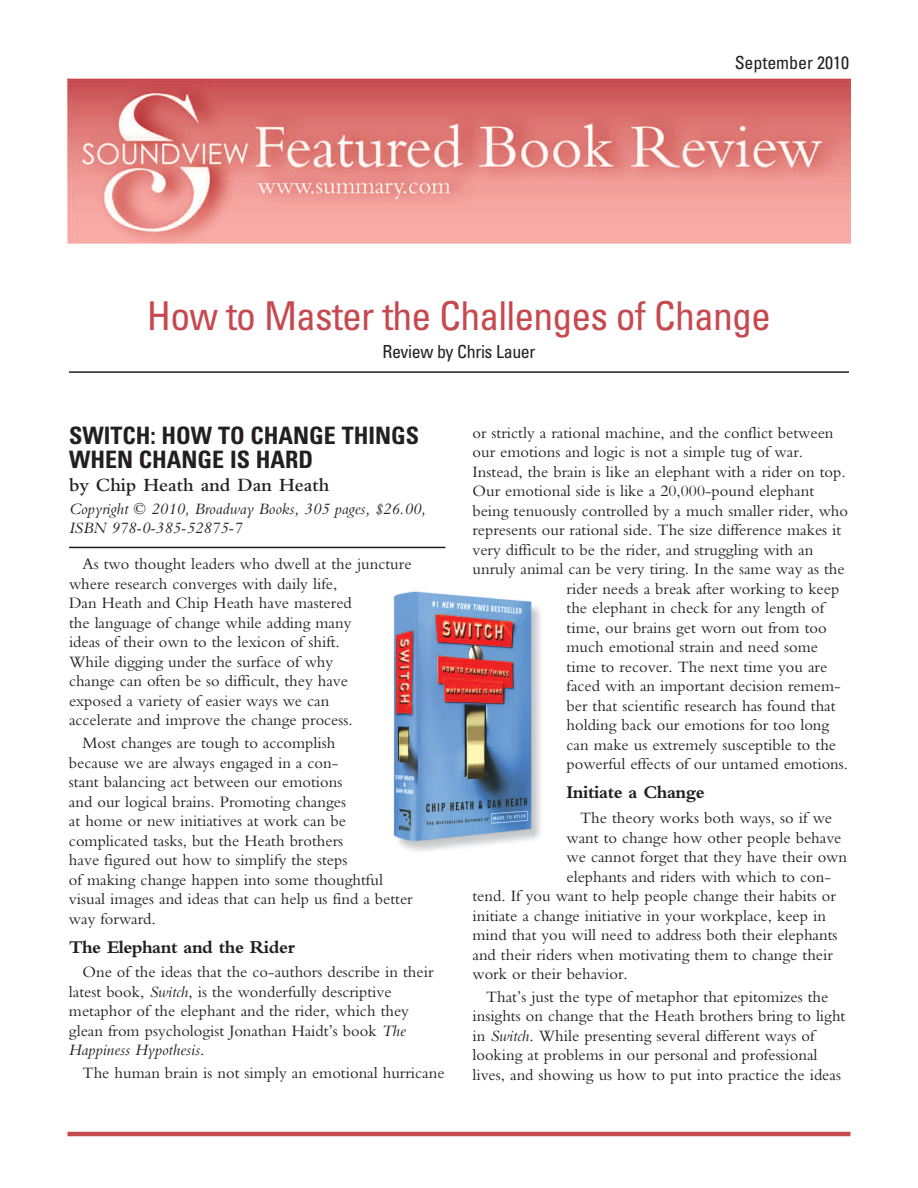
<style>
.page{position:relative;width:918px;height:1188px;background:#fff}
.page>*{position:absolute;margin:0;border:0;box-sizing:border-box;transform-origin:0 0}
.t1{font:condensed 39.75px "Univers LT Std";letter-spacing:-.02em;color:#c6494f}
.t2{font:700 condensed 24px/24px "Univers LT Std";color:#231f20}
.t3{font:600 19.5px "Bembo Std";color:#231f20}
.t4{font:700 18.75px "Bembo Std";letter-spacing:-.025em;color:#231f20}
.t5{font:condensed 18px "Univers LT Std";letter-spacing:-.02em;color:#231f20}
.t6{font:16.5px/19.5px "Bembo Std";color:#231f20}
.t7{font:italic 16.5px/19.5px "Bembo Std";color:#231f20}
.s1{font-style:italic}
</style>
<div class="page">
<img style="left:68px;top:79px;width:782px;height:164px">
<hr style="left:69px;top:547px;width:377px;height:1px;background:#231f20">
<hr style="left:69px;top:371px;width:780px;height:2px;background:#231f20">
<hr style="left:68px;top:1132px;width:782px;height:4px;background:#c6494f">
<img style="left:393px;top:591px;width:148px;height:260px">
<p class="t5" style="left:735px;top:56px;width:116px">September 2010</p>
<h1 class="t1" style="left:147px;top:301px;width:626px">How to Master the Challenges of Change</h1>
<p class="t5" style="left:382px;top:345px;width:155px">Review by Chris Lauer</p>
<h2 class="t2" style="left:69px;top:426px;width:352px">SWITCH: HOW TO CHANGE THINGS<br>WHEN CHANGE IS HARD</h2>
<p class="t3" style="left:69px;top:478px;width:262px">by Chip Heath and Dan Heath</p>
<p class="t7" style="left:69px;top:500px;width:359px">Copyright © 2010, Broadway Books, 305 pages, $26.00,<br>ISBN 978-0-385-52875-7</p>
<p class="t6" style="left:69px;top:556px;width:344px;text-indent:13px">As two thought leaders who dwell at the juncture where research converges with daily life,<br>Dan Heath and Chip Heath have mastered<br>the language of change while adding many<br>ideas of their own to the lexicon of shift.<br>While digging under the surface of why<br>change can often be so difficult, they have<br>exposed a variety of easier ways we can<br>accelerate and improve the change process.</p>
<p class="t6" style="left:69px;top:735px;width:345px;text-indent:14px">Most changes are tough to accomplish<br>because we are always engaged in a con-<br>stant balancing act between our emotions<br>and our logical brains. Promoting changes<br>at home or new initiatives at work can be complicated tasks, but the Heath brothers<br>have figured out how to simplify the steps<br>of making change happen into some thoughtful visual images and ideas that can help us find a better way forward.</p>
<p class="t4" style="left:69px;top:940px;width:228px">The Elephant and the Rider</p>
<p class="t6" style="left:69px;top:964px;width:366px;text-indent:14px">One of the ideas that the co-authors describe in their latest book, <span class="s1">Switch</span>, is the wonderfully descriptive metaphor of the elephant and the rider, which they glean from psychologist Jonathan Haidt’s book <span class="s1">The Happiness Hypothesis</span>.</p>
<p class="t6" style="left:82px;top:1065px;width:364px">The human brain is not simply an emotional hurricane</p>
<p class="t6" style="left:472px;top:425px;width:363px">or strictly a rational machine, and the conflict between</p>
<p class="t6" style="left:473px;top:444px;width:332px">our emotions and logic is not a simple tug of war.</p>
<p class="t6" style="left:473px;top:464px;width:375px">Instead, the brain is like an elephant with a rider on top.</p>
<p class="t6" style="left:473px;top:483px;width:343px">Our emotional side is like a 20,000-pound elephant</p>
<p class="t6" style="left:473px;top:503px;width:377px">being tenuously controlled by a much smaller rider, who</p>
<p class="t6" style="left:473px;top:522px;width:370px">represents our rational side. The size difference makes it</p>
<p class="t6" style="left:473px;top:542px;width:342px">very difficult to be the rider, and struggling with an</p>
<p class="t6" style="left:473px;top:561px;width:374px">unruly animal can be very tiring. In the same way as the</p>
<p class="t6" style="left:567px;top:581px;width:274px">rider needs a break after working to keep</p>
<p class="t6" style="left:567px;top:600px;width:259px">the elephant in check for any length of</p>
<p class="t6" style="left:567px;top:620px;width:262px">time, our brains get worn out from too</p>
<p class="t6" style="left:567px;top:639px;width:253px">much emotional strain and need some</p>
<p class="t6" style="left:567px;top:659px;width:262px">time to recover. The next time you are</p>
<p class="t6" style="left:567px;top:678px;width:276px">faced with an important decision remem-</p>
<p class="t6" style="left:567px;top:698px;width:271px">ber that scientific research has found that</p>
<p class="t6" style="left:567px;top:717px;width:264px">holding back our emotions for too long</p>
<p class="t6" style="left:567px;top:737px;width:271px">can make us extremely susceptible to the</p>
<p class="t6" style="left:567px;top:756px;width:283px">powerful effects of our untamed emotions.</p>
<p class="t4" style="left:567px;top:786px;width:140px">Initiate a Change</p>
<p class="t6" style="left:580px;top:810px;width:254px">The theory works both ways, so if we</p>
<p class="t6" style="left:567px;top:829px;width:276px">want to change how other people behave</p>
<p class="t6" style="left:567px;top:849px;width:282px">we cannot forget that they have their own</p>
<p class="t6" style="left:567px;top:868px;width:266px">elephants and riders with which to con-</p>
<p class="t6" style="left:473px;top:888px;width:365px">tend. If you want to help people change their habits or</p>
<p class="t6" style="left:473px;top:907px;width:355px">initiate a change initiative in your workplace, keep in</p>
<p class="t6" style="left:473px;top:927px;width:367px">mind that you will need to address both their elephants</p>
<p class="t6" style="left:473px;top:946px;width:362px">and their riders when motivating them to change their</p>
<p class="t6" style="left:473px;top:966px;width:157px">work or their behavior.</p>
<p class="t6" style="left:473px;top:989px;width:374px;text-indent:13px">That’s just the type of metaphor that epitomizes the insights on change that the Heath brothers bring to light in <span class="s1">Switch</span>. While presenting several different ways of looking at problems in our personal and professional lives, and showing us how to put into practice the ideas</p>
</div>
